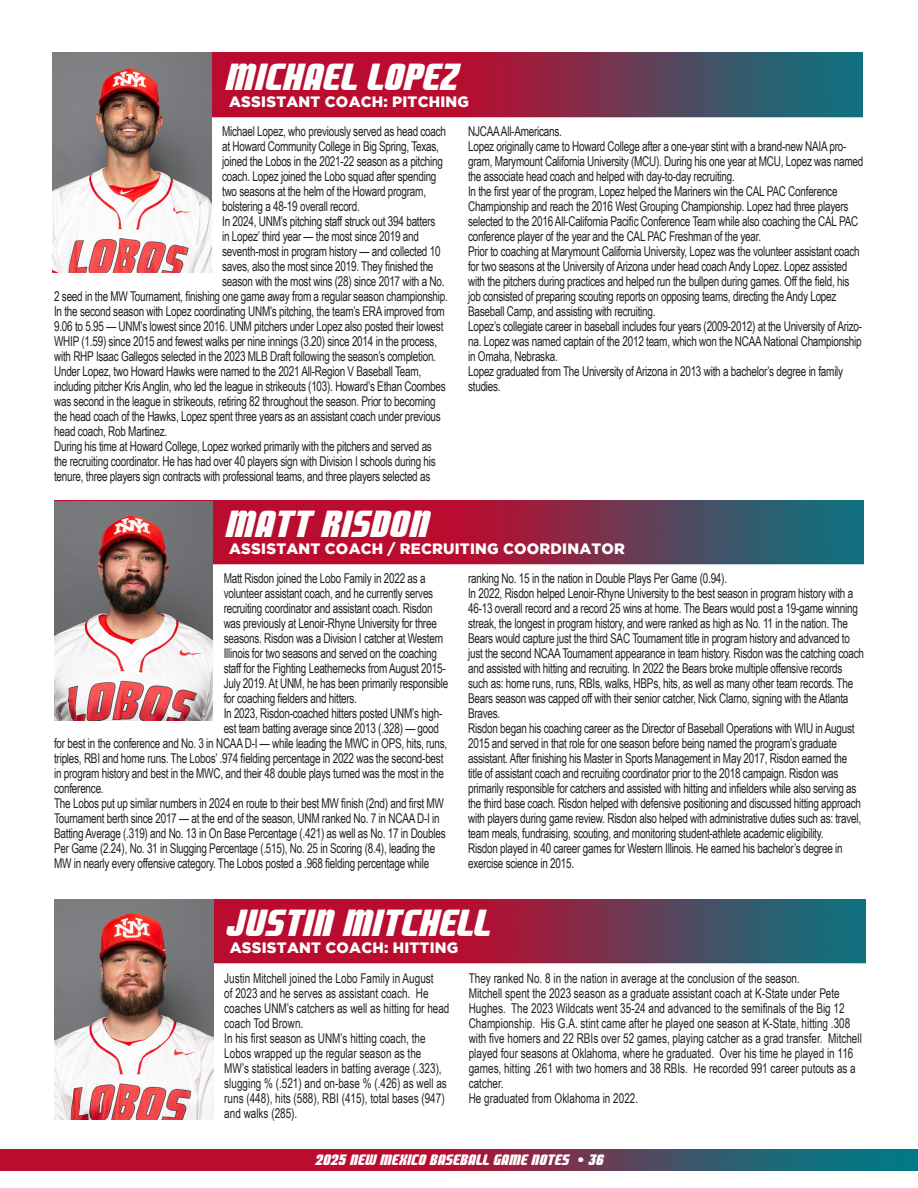
<style>
.page{position:relative;width:918px;height:1188px;background:#fff}
.page>*{position:absolute;margin:0;border:0;box-sizing:border-box;transform-origin:0 0}
.t1{font:37.5px "Lobos";color:#fff}
.t2{font:900 15px "Gotham";letter-spacing:.015em;color:#fff}
.t3{font:15px "Lobos";color:#fff}
.t4{font:13.5px/15px "Arial Narrow";letter-spacing:-.02em;color:#231f20;scale:.9 1}
.t5{font:13.5px/15px "Arial Narrow";color:#231f20;scale:.9 1}
.s1{font-family:"Gotham";font-weight:900}
</style>
<div class="page">
<img style="left:0;top:1150px;width:918px;height:21px">
<img style="left:214px;top:900px;width:652px;height:64px">
<img style="left:213px;top:501px;width:651px;height:64px">
<img style="left:211px;top:53px;width:652px;height:69px">
<img style="left:53px;top:53px;width:158px;height:219px">
<img style="left:54px;top:501px;width:159px;height:220px">
<img style="left:55px;top:900px;width:159px;height:219px">
<p class="t1" style="left:227px;top:56px;width:234px">MICHAEL LOPEZ</p>
<p class="t2" style="left:229px;top:93px;width:241px">ASSISTANT COACH: PITCHING</p>
<p class="t4" style="left:222px;top:123px;width:250px">Michael Lopez, who previously served as head coach at Howard Community College in Big Spring, Texas, joined the Lobos in the 2021-22 season as a pitching coach. Lopez joined the Lobo squad after spending two seasons at the helm of the Howard program, bolstering a 48-19 overall record.</p>
<p class="t4" style="left:222px;top:213px;width:238px">In 2024, UNM’s pitching staff struck out 394 batters</p>
<p class="t4" style="left:222px;top:228px;width:220px">in Lopez’ third year — the most since 2019 and</p>
<p class="t4" style="left:222px;top:243px;width:244px">seventh-most in program history — and collected 10</p>
<p class="t4" style="left:222px;top:258px;width:236px">saves, also the most since 2019. They finished the</p>
<p class="t4" style="left:222px;top:273px;width:249px">season with the most wins (28) since 2017 with a No.</p>
<p class="t4" style="left:54px;top:288px;width:439px">2 seed in the MW Tournament, finishing one game away from a regular season championship.</p>
<p class="t4" style="left:54px;top:303px;width:436px">In the second season with Lopez coordinating UNM’s pitching, the team’s ERA improved from 9.06 to 5.95 — UNM’s lowest since 2016. UNM pitchers under Lopez also posted their lowest WHIP (1.59) since 2015 and fewest walks per nine innings (3.20) since 2014 in the process, with RHP Isaac Gallegos selected in the 2023 MLB Draft following the season’s completion.</p>
<p class="t4" style="left:54px;top:363px;width:437px">Under Lopez, two Howard Hawks were named to the 2021 All-Region V Baseball Team, including pitcher Kris Anglin, who led the league in strikeouts (103). Howard’s Ethan Coombes was second in the league in strikeouts, retiring 82 throughout the season. Prior to becoming the head coach of the Hawks, Lopez spent three years as an assistant coach under previous head coach, Rob Martinez.</p>
<p class="t4" style="left:54px;top:438px;width:426px">During his time at Howard College, Lopez worked primarily with the pitchers and served as the recruiting coordinator. He has had over 40 players sign with Division I schools during his tenure, three players sign contracts with professional teams, and three players selected as</p>
<p class="t4" style="left:468px;top:123px;width:106px">NJCAA All-Americans.</p>
<p class="t4" style="left:468px;top:138px;width:441px">Lopez originally came to Howard College after a one-year stint with a brand-new NAIA pro&shy;gram, Marymount California University (MCU). During his one year at MCU, Lopez was named the associate head coach and helped with day-to-day recruiting.</p>
<p class="t4" style="left:468px;top:183px;width:435px">In the first year of the program, Lopez helped the Mariners win the CAL PAC Conference Championship and reach the 2016 West Grouping Championship. Lopez had three players selected to the 2016 All-California Pacific Conference Team while also coaching the CAL PAC conference player of the year and the CAL PAC Freshman of the year.</p>
<p class="t4" style="left:468px;top:243px;width:437px">Prior to coaching at Marymount California University, Lopez was the volunteer assistant coach for two seasons at the University of Arizona under head coach Andy Lopez. Lopez assisted with the pitchers during practices and helped run the bullpen during games. Off the field, his job consisted of preparing scouting reports on opposing teams, directing the Andy Lopez Baseball Camp, and assisting with recruiting.</p>
<p class="t4" style="left:468px;top:318px;width:439px;text-align:justify">Lopez’s collegiate career in baseball includes four years (2009-2012) at the University of Arizo&shy;na. Lopez was named captain of the 2012 team, which won the NCAA National Championship in Omaha, Nebraska.</p>
<p class="t4" style="left:468px;top:363px;width:418px">Lopez graduated from The University of Arizona in 2013 with a bachelor’s degree in family studies.</p>
<p class="t1" style="left:227px;top:503px;width:205px">MATT RISDON</p>
<p class="t2" style="left:229px;top:541px;width:397px">ASSISTANT COACH / RECRUITING COORDINATOR</p>
<p class="t4" style="left:224px;top:570px;width:251px">Matt Risdon joined the Lobo Family in 2022 as a volunteer assistant coach, and he currently serves recruiting coordinator and assistant coach. Risdon was previously at Lenoir-Rhyne University for three seasons. Risdon was a Division I catcher at Western Illinois for two seasons and served on the coaching staff for the Fighting Leathernecks from August 2015- July 2019. At UNM, he has been primarily responsible for coaching fielders and hitters.</p>
<p class="t4" style="left:224px;top:705px;width:245px">In 2023, Risdon-coached hitters posted UNM’s high-</p>
<p class="t4" style="left:224px;top:720px;width:241px">est team batting average since 2013 (.328) — good</p>
<p class="t4" style="left:54px;top:735px;width:438px">for best in the conference and No. 3 in NCAA D-I — while leading the MWC in OPS, hits, runs,</p>
<p class="t4" style="left:54px;top:750px;width:434px">triples, RBI and home runs. The Lobos’ .974 fielding percentage in 2022 was the second-best</p>
<p class="t4" style="left:54px;top:765px;width:435px">in program history and best in the MWC, and their 48 double plays turned was the most in the</p>
<p class="t4" style="left:54px;top:780px;width:57px">conference.</p>
<p class="t4" style="left:54px;top:795px;width:437px">The Lobos put up similar numbers in 2024 en route to their best MW finish (2nd) and first MW Tournament berth since 2017 — at the end of the season, UNM ranked No. 7 in NCAA D-I in Batting Average (.319) and No. 13 in On Base Percentage (.421) as well as No. 17 in Doubles Per Game (2.24), No. 31 in Slugging Percentage (.515), No. 25 in Scoring (8.4), leading the MW in nearly every offensive category. The Lobos posted a .968 fielding percentage while</p>
<p class="t4" style="left:468px;top:570px;width:289px">ranking No. 15 in the nation in Double Plays Per Game (0.94).</p>
<p class="t4" style="left:468px;top:585px;width:441px">In 2022, Risdon helped Lenoir-Rhyne University to the best season in program history with a 46-13 overall record and a record 25 wins at home. The Bears would post a 19-game winning streak, the longest in program history, and were ranked as high as No. 11 in the nation. The Bears would capture just the third SAC Tournament title in program history and advanced to just the second NCAA Tournament appearance in team history. Risdon was the catching coach and assisted with hitting and recruiting. In 2022 the Bears broke multiple offensive records such as: home runs, runs, RBIs, walks, HBPs, hits, as well as many other team records. The Bears season was capped off with their senior catcher, Nick Clarno, signing with the Atlanta Braves.</p>
<p class="t4" style="left:468px;top:720px;width:438px">Risdon began his coaching career as the Director of Baseball Operations with WIU in August 2015 and served in that role for one season before being named the program’s graduate assistant. After finishing his Master in Sports Management in May 2017, Risdon earned the title of assistant coach and recruiting coordinator prior to the 2018 campaign. Risdon was primarily responsible for catchers and assisted with hitting and infielders while also serving as the third base coach. Risdon helped with defensive positioning and discussed hitting approach with players during game review. Risdon also helped with administrative duties such as: travel, team meals, fundraising, scouting, and monitoring student-athlete academic eligibility.</p>
<p class="t4" style="left:468px;top:840px;width:418px">Risdon played in 40 career games for Western Illinois. He earned his bachelor’s degree in exercise science in 2015.</p>
<p class="t1" style="left:228px;top:902px;width:266px">JUSTIN MITCHELL</p>
<p class="t2" style="left:230px;top:939px;width:230px">ASSISTANT COACH: HITTING</p>
<p class="t5" style="left:224px;top:970px;width:252px">Justin Mitchell joined the Lobo Family in August<br>of 2023 and he serves as assistant coach. He coaches UNM’s catchers as well as hitting for head coach Tod Brown.</p>
<p class="t5" style="left:224px;top:1030px;width:249px">In his first season as UNM’s hitting coach, the Lobos wrapped up the regular season as the MW’s statistical leaders in batting average (.323), slugging % (.521) and on-base % (.426) as well as runs (448), hits (588), RBI (415), total bases (947) and walks (285).</p>
<p class="t5" style="left:469px;top:970px;width:370px">They ranked No. 8 in the nation in average at the conclusion of the season.</p>
<p class="t5" style="left:469px;top:985px;width:438px">Mitchell spent the 2023 season as a graduate assistant coach at K-State under Pete Hughes. The 2023 Wildcats went 35-24 and advanced to the semifinals of the Big 12<br>Championship. His G.A. stint came after he played one season at K-State, hitting .308 with five homers and 22 RBIs over 52 games, playing catcher as a grad transfer. Mitchell played four seasons at Oklahoma, where he graduated. Over his time he played in 116 games, hitting .261 with two homers and 38 RBIs. He recorded 991 career putouts as a catcher.</p>
<p class="t5" style="left:469px;top:1090px;width:190px">He graduated from Oklahoma in 2022.</p>
<p class="t3" style="left:316px;top:1151px;width:290px">2025 NEW MEXICO BASEBALL GAME NOTES <span class="s1">•</span> 36</p>
</div>
